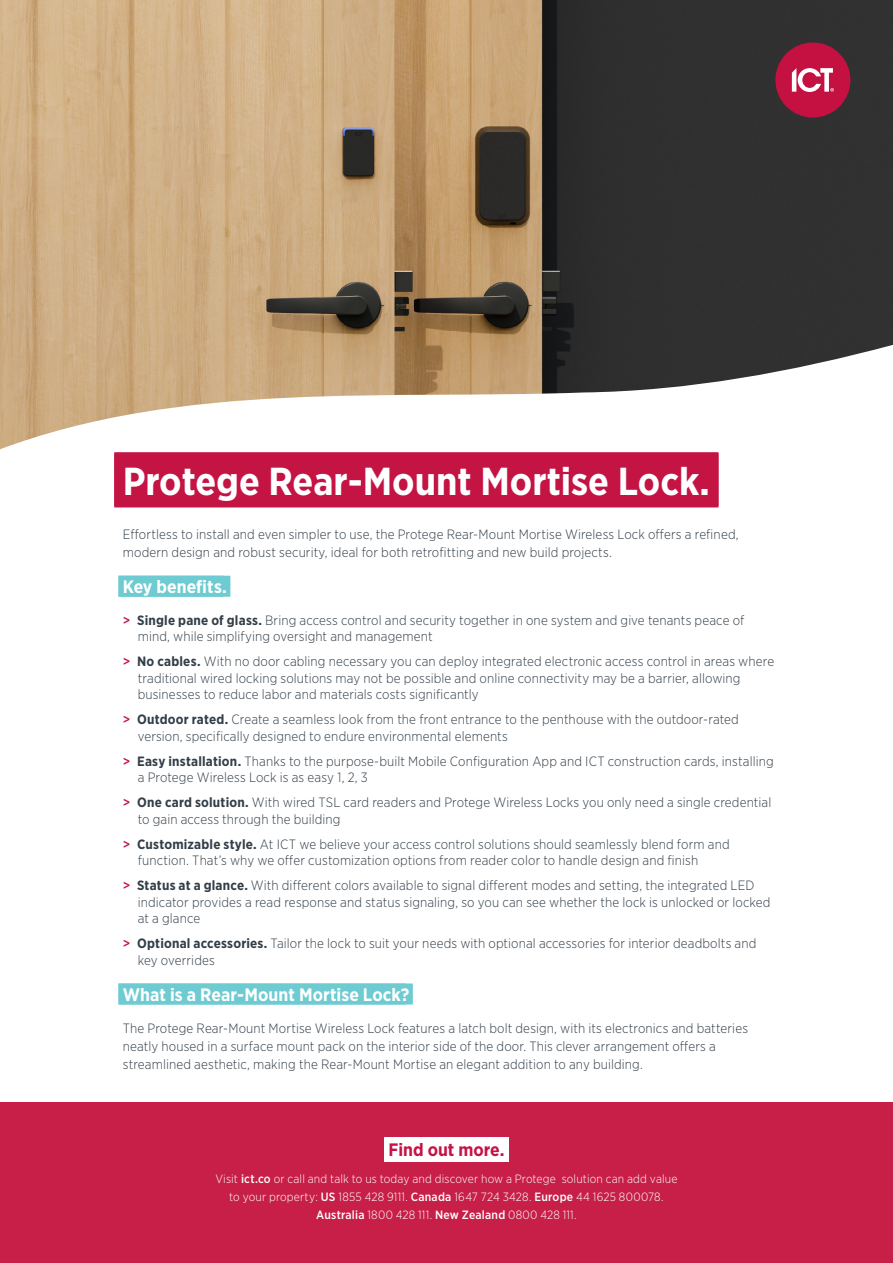
<style>
.page{position:relative;width:893px;height:1263px;background:#fff}
.page>*{position:absolute;margin:0;border:0;box-sizing:border-box;transform-origin:0 0}
.Chapter_Heading_Red_Para_Rule{font:700 39px "Gotham Narrow";color:#fff}
.Feature_Heading_White_with_Aqua_Backgrou{font:700 18px "Gotham Narrow";letter-spacing:.005em;color:#fff}
.Feature_Heading_Red_with_White_Backgroun{font:700 18px "Gotham Narrow";color:#c41445}
.Feature_Body_Text{font:300 13.5px/16.5px "Gotham Narrow";letter-spacing:.01em;color:#323e48}
.Feature_Body_Text_White{font:300 12px/18px "Gotham Narrow";letter-spacing:.015em;color:#fff;text-align:center}
.s1{font-weight:500;color:#c41444}
.s2{font-weight:700}
.s3{font-weight:500}
</style>
<div class="page">
<img style="left:0;top:0;width:893px;height:1005px">
<div style="left:114px;top:452px;width:604px;height:54px;background:#c41444"></div>
<div style="left:775px;top:43px;width:75px;height:75px;background:#c51042;border-radius:50%"></div>
<svg style="left:792px;top:68px;width:42px;height:24px"></svg>
<div style="left:119px;top:576px;width:111px;height:21px;background:#6dcbd1"></div>
<svg style="left:0;top:341px;width:893px;height:117px"></svg>
<div style="left:119px;top:983px;width:294px;height:21px;background:#6dcbd1"></div>
<div style="left:0;top:1102px;width:893px;height:161px;background:#c71f47"></div>
<div style="left:384px;top:1137px;width:125px;height:25px;background:#fff"></div>
<p class="Chapter_Heading_Red_Para_Rule" style="left:123px;top:456px;width:589px">Protege Rear-Mount Mortise Lock.</p>
<p class="Feature_Body_Text" style="left:123px;top:525px;width:617px;line-height:18px">Effortless to install and even simpler to use, the Protege Rear-Mount Mortise Wireless Lock offers a refined, modern design and robust security, ideal for both retrofitting and new build projects.</p>
<p class="Feature_Heading_White_with_Aqua_Backgrou" style="left:123px;top:575px;width:106px">Key benefits.</p>
<p class="Feature_Body_Text" style="left:138px;top:611px;width:608px;text-indent:-15px"><span class="s1">&gt;</span> <span class="s2">Single pane of glass.</span> Bring access control and security together in one system and give tenants peace of mind, while simplifying oversight and management</p>
<p class="Feature_Body_Text" style="left:138px;top:653px;width:638px;text-indent:-15px"><span class="s1">&gt;</span> <span class="s2">No cables.</span> With no door cabling necessary you can deploy integrated electronic access control in areas where traditional wired locking solutions may not be possible and online connectivity may be a barrier, allowing businesses to reduce labor and materials costs significantly</p>
<p class="Feature_Body_Text" style="left:138px;top:711px;width:603px;text-indent:-15px"><span class="s1">&gt;</span> <span class="s2">Outdoor rated.</span> Create a seamless look from the front entrance to the penthouse with the outdoor-rated version, specifically designed to endure environmental elements</p>
<p class="Feature_Body_Text" style="left:138px;top:752px;width:637px;text-indent:-15px"><span class="s1">&gt;</span> <span class="s2">Easy installation.</span> Thanks to the purpose-built Mobile Configuration App and ICT construction cards, installing a Protege Wireless Lock is as easy 1, 2, 3</p>
<p class="Feature_Body_Text" style="left:138px;top:794px;width:635px;text-indent:-15px"><span class="s1">&gt;</span> <span class="s2">One card solution.</span> With wired TSL card readers and Protege Wireless Locks you only need a single credential to gain access through the building</p>
<p class="Feature_Body_Text" style="left:138px;top:835px;width:593px;text-indent:-15px"><span class="s1">&gt;</span> <span class="s2">Customizable style.</span> At ICT we believe your access control solutions should seamlessly blend form and function. That’s why we offer customization options from reader color to handle design and finish</p>
<p class="Feature_Body_Text" style="left:138px;top:877px;width:634px;text-indent:-15px"><span class="s1">&gt;</span> <span class="s2">Status at a glance.</span> With different colors available to signal different modes and setting, the integrated LED indicator provides a read response and status signaling, so you can see whether the lock is unlocked or locked at a glance</p>
<p class="Feature_Body_Text" style="left:138px;top:935px;width:620px;text-indent:-15px"><span class="s1">&gt;</span> <span class="s2">Optional accessories.</span> Tailor the lock to suit your needs with optional accessories for interior deadbolts and key overrides</p>
<p class="Feature_Heading_White_with_Aqua_Backgrou" style="left:123px;top:982px;width:288px">What is a Rear-Mount Mortise Lock?</p>
<p class="Feature_Body_Text" style="left:123px;top:1018px;width:627px;line-height:18px">The Protege Rear-Mount Mortise Wireless Lock features a latch bolt design, with its electronics and batteries neatly housed in a surface mount pack on the interior side of the door. This clever arrangement offers a streamlined aesthetic, making the Rear-Mount Mortise an elegant addition to any building.</p>
<p class="Feature_Heading_Red_with_White_Backgroun" style="left:388px;top:1138px;width:118px">Find out more.</p>
<p class="Feature_Body_Text_White" style="left:215px;top:1170px;width:464px">Visit <span class="s3">ict.co</span> or call and talk to us today and discover how a Protege solution can add value to your property: <span class="s3">US</span> 1855 428 9111. <span class="s3">Canada</span> 1647 724 3428. <span class="s3">Europe</span> 44 1625 800078.<br><span class="s3">Australia</span> 1800 428 111. <span class="s3">New Zealand</span> 0800 428 111.</p>
</div>
